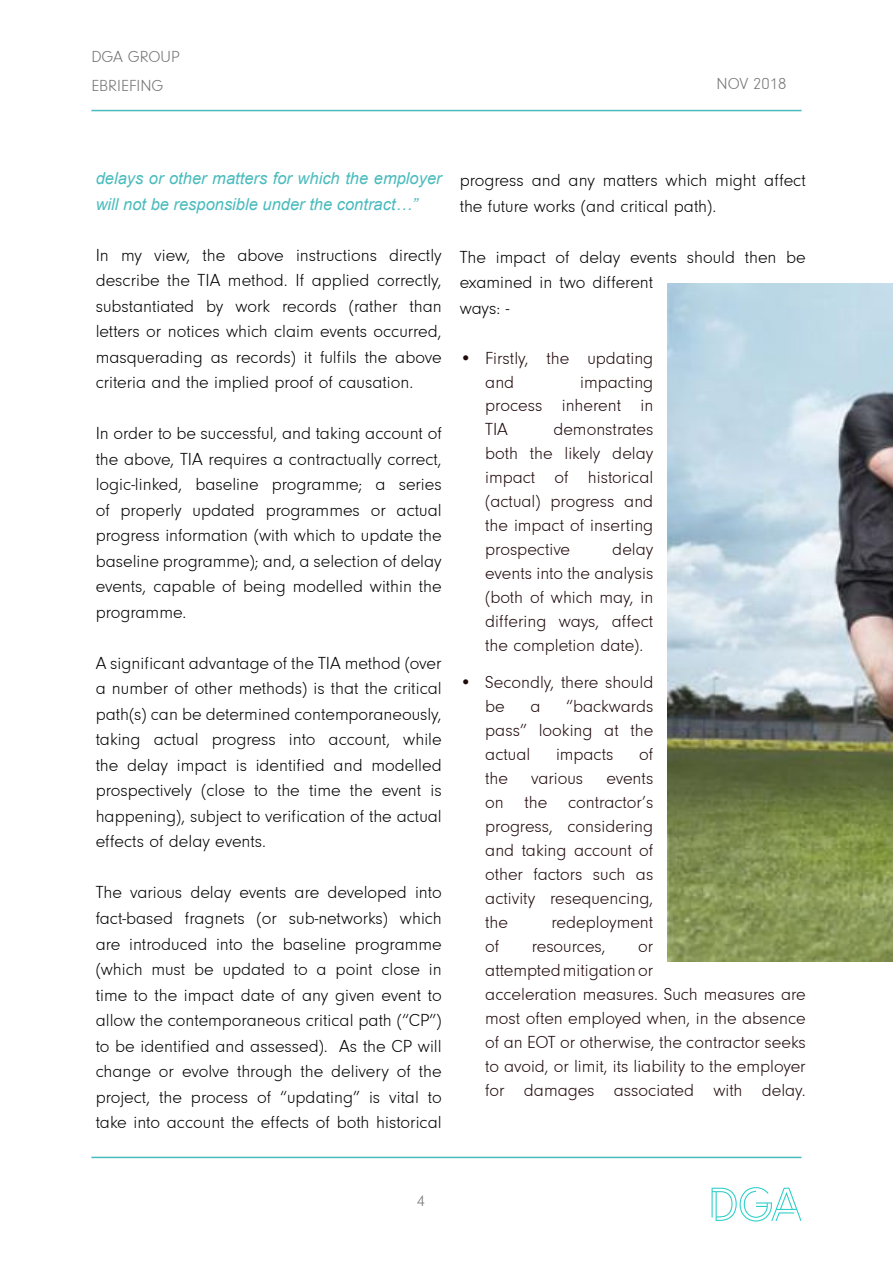
<style>
.page{position:relative;width:893px;height:1263px;background:#fff}
.page>*{position:absolute;margin:0;border:0;box-sizing:border-box;transform-origin:0 0}
.t1{font:300 18px/25.5px "Neuzeit Gro";color:#000;text-align:justify}
.t2{font:300 18px/24px "Neuzeit Gro";color:#1f090b;text-align:justify}
.t3{font:italic 16.5px/25.5px "Arial";color:#4abbbd}
.t4{font:300 16.5px/28.8px "Neuzeit Gro";color:#747373}
</style>
<div class="page">
<hr style="left:91px;top:1157px;width:710px;height:1px;background:#4abbbd">
<hr style="left:91px;top:110px;width:710px;height:1px;background:#4abbbd">
<svg style="left:712px;top:1187px;width:89px;height:34px"></svg>
<img style="left:667px;top:284px;width:226px;height:678px">
<p class="t4" style="left:91px;top:43px;width:90px">DGA GROUP<br>EBRIEFING</p>
<p class="t4" style="left:716px;top:70px;width:71px">NOV 2018</p>
<p class="t3" style="left:96px;top:166px;width:348px">delays or other matters for which the employer will not be responsible under the contract…”</p>
<p class="t1" style="left:96px;top:243px;width:348px">In my view, the above instructions directly describe the TIA method. If applied correctly, substantiated by work records (rather than letters or notices which claim events occurred, masquerading as records) it fulfils the above criteria and the implied proof of causation.</p>
<p class="t1" style="left:96px;top:421px;width:348px">In order to be successful, and taking account of the above, TIA requires a contractually correct, logic-linked, baseline programme; a series of properly updated programmes or actual progress information (with which to update the baseline programme); and, a selection of delay events, capable of being modelled within the programme.</p>
<p class="t1" style="left:96px;top:651px;width:348px">A significant advantage of the TIA method (over a number of other methods) is that the critical path(s) can be determined contemporaneously, taking actual progress into account, while the delay impact is identified and modelled prospectively (close to the time the event is happening), subject to verification of the actual effects of delay events.</p>
<p class="t1" style="left:96px;top:880px;width:348px">The various delay events are developed into fact-based fragnets (or sub-networks) which are introduced into the baseline programme (which must be updated to a point close in time to the impact date of any given event to allow the contemporaneous critical path (“CP”) to be identified and assessed). As the CP will change or evolve through the delivery of the project, the process of “updating” is vital to take into account the effects of both historical</p>
<p class="t1" style="left:460px;top:168px;width:348px">progress and any matters which might affect the future works (and critical path).</p>
<p class="t1" style="left:460px;top:245px;width:348px;text-align:left">The impact of delay events should then be examined in two different<br>ways: -</p>
<p class="t2" style="left:485px;top:346px;width:170px;text-indent:-26px">• Firstly, the updating and</p>
<p class="t2" style="left:485px;top:370px;width:170px;text-indent:95px">impacting process inherent in TIA</p>
<p class="t2" style="left:485px;top:418px;width:170px;text-indent:68px">demonstrates both the likely delay impact of historical (actual) progress and the impact of inserting prospective</p>
<p class="t2" style="left:485px;top:538px;width:170px;text-indent:127px">delay events into the analysis (both of which may, in differing ways, affect the completion date).</p>
<p class="t2" style="left:485px;top:671px;width:170px;text-indent:-26px">• Secondly, there should be</p>
<p class="t2" style="left:485px;top:695px;width:170px;text-indent:81px">“backwards pass” looking at the actual</p>
<p class="t2" style="left:530px;top:695px;width:12px">a</p>
<p class="t2" style="left:556px;top:743px;width:59px">impacts</p>
<p class="t2" style="left:639px;top:743px;width:16px">of</p>
<p class="t2" style="left:485px;top:767px;width:24px">the</p>
<p class="t2" style="left:531px;top:767px;width:54px">various</p>
<p class="t2" style="left:485px;top:767px;width:170px;text-indent:121px">events on the contractor’s progress, considering and taking account of other factors such as activity resequencing, the</p>
<p class="t2" style="left:551px;top:911px;width:103px">redeployment</p>
<p class="t2" style="left:485px;top:935px;width:16px">of</p>
<p class="t2" style="left:532px;top:935px;width:76px">resources,</p>
<p class="t2" style="left:485px;top:935px;width:322px;text-align:left;text-indent:153px">or<br>attempted mitigation or<br>acceleration measures. Such measures are most often employed when, in the absence of an EOT or otherwise, the contractor seeks to avoid, or limit, its liability to the employer for damages associated with delay.</p>
<p class="t4" style="left:417px;top:1187px;width:10px">4</p>
</div>
